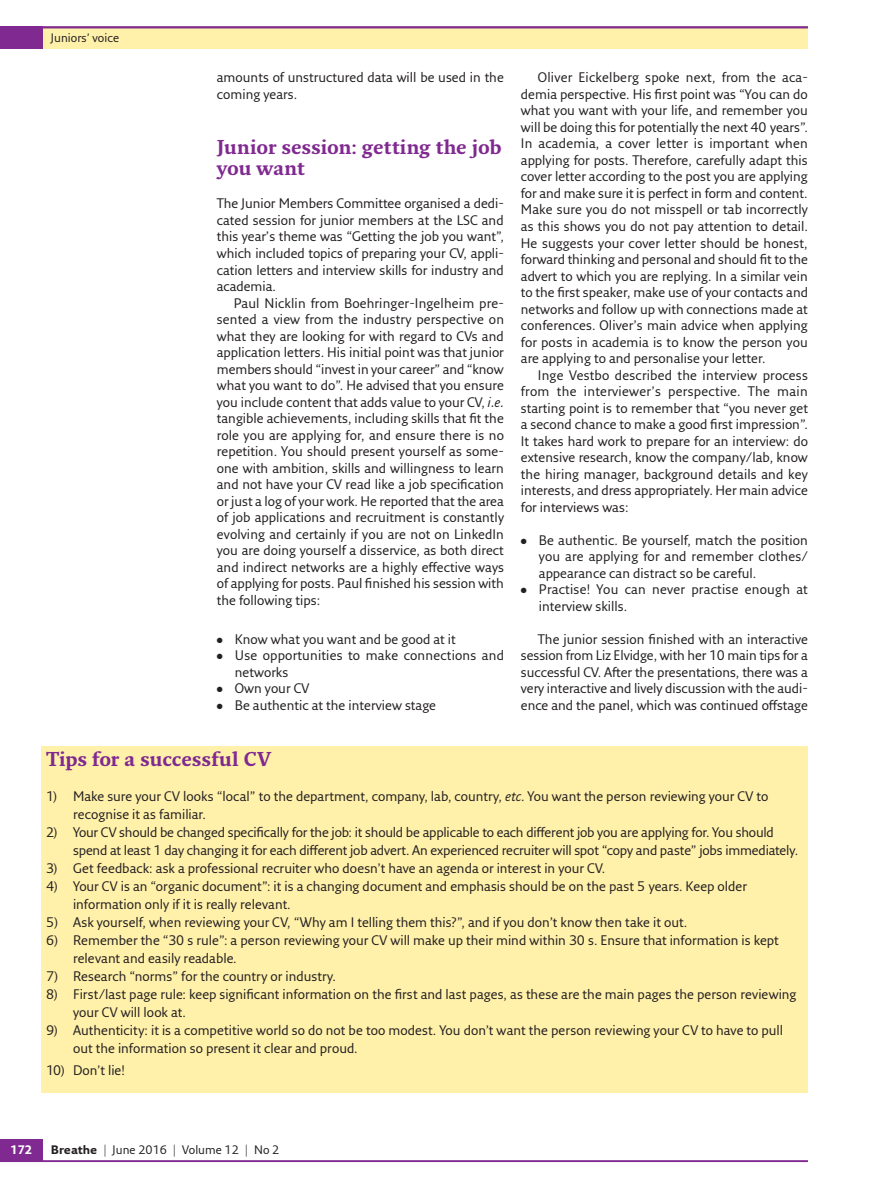
<style>
.page{position:relative;width:893px;height:1191px;background:#fff}
.page>*{position:absolute;margin:0;border:0;box-sizing:border-box;transform-origin:0 0}
.D1{font:700 19.5px/21px "Fresco Std";letter-spacing:-.01em;color:#802990}
.HEQ1{font:700 19.5px "Fresco Std";letter-spacing:-.01em;color:#802990}
.T{font:13.5px/16.5px "Fresco Sans Pro";color:#231f20;text-align:justify}
.HEQLN{font:13.5px/18px "Fresco Sans Pro";color:#231f20}
.T1{font:13.5px/16.5px "Fresco Sans Pro";letter-spacing:-.005em;color:#231f20;text-align:justify}
.t1{font:12px "Fresco Sans Pro";color:#231f20}
.t2{font:700 12px "Fresco Sans Pro";color:#fff}
.s1{font-style:italic}
.s2{font-weight:700}
</style>
<div class="page">
<hr style="left:0;top:1160px;width:808px;height:2px;background:#802990">
<div style="left:0;top:1138px;width:43px;height:23px;background:#802990"></div>
<div style="left:0;top:26px;width:808px;height:23px;background:#fff0aa"></div>
<hr style="left:0;top:26px;width:808px;height:2px;background:#802990">
<div style="left:0;top:26px;width:43px;height:23px;background:#802990"></div>
<div style="left:42px;top:746px;width:766px;height:347px;background:#fff0aa"></div>
<p class="t1" style="left:51px;top:30px;width:70px">Juniors’ voice</p>
<p class="T" style="left:217px;top:69px;width:289px">amounts of unstructured data will be used in the coming years.</p>
<p class="D1" style="left:217px;top:136px;width:286px">Junior session: getting the job you want</p>
<p class="T1" style="left:217px;top:195px;width:289px">The Junior Members Committee organised a dedi&shy;cated session for junior members at the LSC and this year’s theme was “Getting the job you want”, which included topics of preparing your CV, appli&shy;cation letters and interview skills for industry and academia.</p>
<p class="T" style="left:217px;top:294px;width:289px;text-indent:17px">Paul Nicklin from Boehringer-Ingelheim pre&shy;sented a view from the industry perspective on what they are looking for with regard to CVs and application letters. His initial point was that junior members should “invest in your career” and “know what you want to do”. He advised that you ensure you include content that adds value to your CV, <span class="s1">i.e. </span>tangible achievements, including skills that fit the role you are applying for, and ensure there is no repetition. You should present yourself as some&shy;one with ambition, skills and willingness to learn and not have your CV read like a job specification or just a log of your work. He reported that the area of job applications and recruitment is constantly evolving and certainly if you are not on LinkedIn you are doing yourself a disservice, as both direct and indirect networks are a highly effective ways of applying for posts. Paul finished his session with the following tips:</p>
<p class="T" style="left:217px;top:630px;width:240px">● Know what you want and be good at it</p>
<p class="T" style="left:235px;top:647px;width:271px;text-indent:-18px">● Use opportunities to make connections and networks</p>
<p class="T" style="left:217px;top:680px;width:94px">● Own your CV</p>
<p class="T" style="left:217px;top:696px;width:221px">● Be authentic at the interview stage</p>
<p class="T" style="left:521px;top:69px;width:289px;text-indent:17px">Oliver Eickelberg spoke next, from the aca&shy;demia perspective. His first point was “You can do what you want with your life, and remember you will be doing this for potentially the next 40 years”.<br>In academia, a cover letter is important when applying for posts. Therefore, carefully adapt this cover letter according to the post you are applying for and make sure it is perfect in form and content.<br>Make sure you do not misspell or tab incorrectly as this shows you do not pay attention to detail.<br>He suggests your cover letter should be honest, forward thinking and personal and should fit to the advert to which you are replying. In a similar vein to the first speaker, make use of your contacts and networks and follow up with connections made at conferences. Oliver’s main advice when applying for posts in academia is to know the person you are applying to and personalise your letter.</p>
<p class="T" style="left:521px;top:366px;width:289px;text-indent:17px">Inge Vestbo described the interview process from the interviewer’s perspective. The main starting point is to remember that “you never get a second chance to make a good first impression”.<br>It takes hard work to prepare for an interview: do extensive research, know the company/lab, know the hiring manager, background details and key interests, and dress appropriately. Her main advice for interviews was:</p>
<p class="T" style="left:539px;top:531px;width:271px;text-indent:-18px">● Be authentic. Be yourself, match the position you are applying for and remember clothes/ appearance can distract so be careful.</p>
<p class="T" style="left:539px;top:581px;width:271px;text-indent:-18px">● Practise! You can never practise enough at interview skills.</p>
<p class="T" style="left:521px;top:630px;width:289px;text-indent:17px">The junior session finished with an interactive session from Liz Elvidge, with her 10 main tips for a successful CV. After the presentations, there was a very interactive and lively discussion with the audi&shy;ence and the panel, which was continued offstage</p>
<p class="HEQ1" style="left:46px;top:746px;width:227px">Tips for a successful CV</p>
<p class="HEQLN" style="left:73px;top:786px;width:697px;text-indent:-27px">1) Make sure your CV looks “local” to the department, company, lab, country, <span class="s1">etc</span>. You want the person reviewing your CV to recognise it as familiar.</p>
<p class="HEQLN" style="left:73px;top:822px;width:726px;text-indent:-27px">2) Your CV should be changed specifically for the job: it should be applicable to each different job you are applying for. You should spend at least 1 day changing it for each different job advert. An experienced recruiter will spot “copy and paste” jobs immediately.</p>
<p class="HEQLN" style="left:46px;top:858px;width:561px">3) Get feedback: ask a professional recruiter who doesn’t have an agenda or interest in your CV.</p>
<p class="HEQLN" style="left:73px;top:876px;width:675px;text-indent:-27px">4) Your CV is an “organic document”: it is a changing document and emphasis should be on the past 5 years. Keep older information only if it is really relevant.</p>
<p class="HEQLN" style="left:46px;top:912px;width:643px">5) Ask yourself, when reviewing your CV, “Why am I telling them this?”, and if you don’t know then take it out.</p>
<p class="HEQLN" style="left:73px;top:930px;width:707px;text-indent:-27px">6) Remember the “30 s rule”: a person reviewing your CV will make up their mind within 30 s. Ensure that information is kept relevant and easily readable.</p>
<p class="HEQLN" style="left:46px;top:966px;width:292px">7) Research “norms” for the country or industry.</p>
<p class="HEQLN" style="left:73px;top:984px;width:725px;text-indent:-27px">8) First/last page rule: keep significant information on the first and last pages, as these are the main pages the person reviewing your CV will look at.</p>
<p class="HEQLN" style="left:73px;top:1020px;width:711px;text-indent:-27px">9) Authenticity: it is a competitive world so do not be too modest. You don’t want the person reviewing your CV to have to pull out the information so present it clear and proud.</p>
<p class="HEQLN" style="left:46px;top:1061px;width:80px">10) Don’t lie!</p>
<p class="t2" style="left:11px;top:1142px;width:23px">172</p>
<p class="t1" style="left:51px;top:1142px;width:230px"><span class="s2">Breathe</span> | June 2016 | Volume 12 | No 2</p>
</div>
